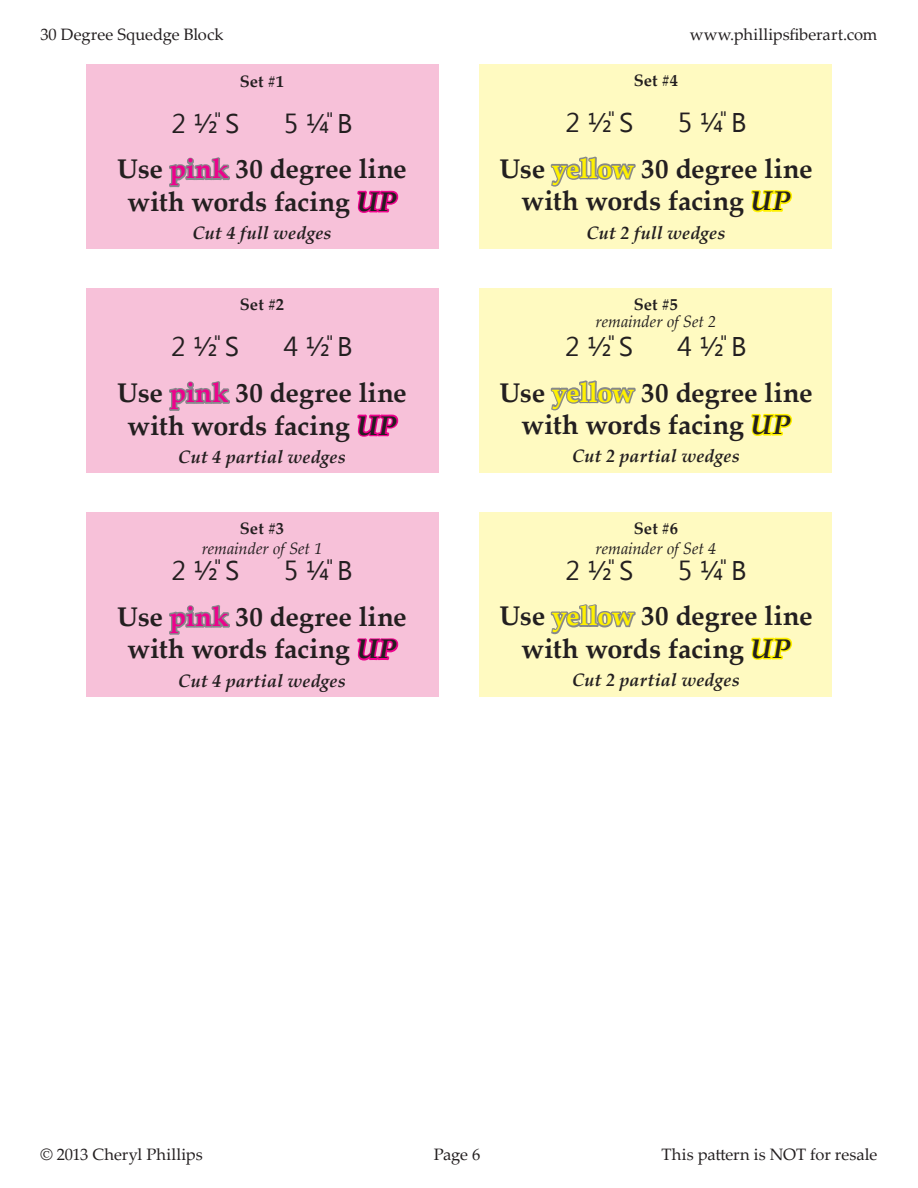
<style>
.page{position:relative;width:918px;height:1188px;background:#fff}
.page>*{position:absolute;margin:0;border:0;box-sizing:border-box;transform-origin:0 0}
.t1{font:700 27px/32.4px "Palatino Linotype";letter-spacing:-.005em;color:#231f20;text-align:center}
.t2{font:27px "Ebrima";color:#231f20}
.t3{font:italic 700 18px "Palatino Linotype";letter-spacing:.005em;color:#231f20}
.t4{font:16.5px "Palatino Linotype";letter-spacing:-.005em;color:#231f20}
.t5{font:italic 16.5px "Palatino Linotype";letter-spacing:-.005em;color:#231f20}
.t6{font:700 16.5px "Palatino Linotype";letter-spacing:.005em;color:#231f20}
.s1{color:#ed028c}
.s2{font-style:italic}
.s3{color:#fff101}
</style>
<div class="page">
<div style="left:480px;top:65px;width:352px;height:184px;background:#fffac1"></div>
<div style="left:480px;top:289px;width:352px;height:184px;background:#fffac1"></div>
<div style="left:480px;top:512px;width:352px;height:185px;background:#fffac1"></div>
<svg style="left:549px;top:64px;width:89px;height:123px"></svg>
<svg style="left:751px;top:190px;width:42px;height:23px"></svg>
<svg style="left:549px;top:288px;width:89px;height:123px"></svg>
<svg style="left:751px;top:413px;width:42px;height:23px"></svg>
<svg style="left:550px;top:604px;width:86px;height:31px"></svg>
<svg style="left:751px;top:637px;width:42px;height:23px"></svg>
<div style="left:86px;top:65px;width:352px;height:184px;background:#f7c1d9"></div>
<div style="left:86px;top:512px;width:352px;height:185px;background:#f7c1d9"></div>
<div style="left:86px;top:289px;width:352px;height:184px;background:#f7c1d9"></div>
<svg style="left:357px;top:190px;width:42px;height:23px"></svg>
<svg style="left:357px;top:638px;width:42px;height:23px"></svg>
<svg style="left:168px;top:64px;width:65px;height:571px"></svg>
<svg style="left:357px;top:414px;width:42px;height:23px"></svg>
<p class="t4" style="left:40px;top:22px;width:185px">30 Degree Squedge Block</p>
<p class="t4" style="left:690px;top:23px;width:189px">www.phillipsfiberart.com</p>
<p class="t6" style="left:240px;top:69px;width:46px">Set #1</p>
<p class="t6" style="left:634px;top:69px;width:46px">Set #4</p>
<p class="t2" style="left:172px;top:104px;width:69px">2 ½̎ S</p>
<p class="t2" style="left:284px;top:104px;width:70px">5 ¼̎ B</p>
<p class="t1" style="left:117px;top:152px;width:291px">Use <span class="s1">pink</span> 30 degree line with words facing <span class="s2">UP</span></p>
<p class="t3" style="left:193px;top:220px;width:141px">Cut 4 full wedges</p>
<p class="t2" style="left:565px;top:103px;width:69px">2 ½̎ S</p>
<p class="t2" style="left:678px;top:103px;width:70px">5 ¼̎ B</p>
<p class="t1" style="left:499px;top:151px;width:315px">Use <span class="s3">yellow</span> 30 degree line with words facing <span class="s2">UP</span></p>
<p class="t3" style="left:586px;top:220px;width:141px">Cut 2 full wedges</p>
<p class="t6" style="left:240px;top:293px;width:46px">Set #2</p>
<p class="t6" style="left:634px;top:292px;width:46px">Set #5</p>
<p class="t5" style="left:596px;top:310px;width:122px">remainder of Set 2</p>
<p class="t2" style="left:171px;top:328px;width:69px">2 ½̎ S</p>
<p class="t2" style="left:284px;top:328px;width:71px">4 ½̎ B</p>
<p class="t1" style="left:117px;top:376px;width:291px">Use <span class="s1">pink</span> 30 degree line with words facing <span class="s2">UP</span></p>
<p class="t3" style="left:178px;top:444px;width:169px">Cut 4 partial wedges</p>
<p class="t2" style="left:565px;top:327px;width:69px">2 ½̎ S</p>
<p class="t2" style="left:678px;top:327px;width:71px">4 ½̎ B</p>
<p class="t1" style="left:499px;top:375px;width:315px">Use <span class="s3">yellow</span> 30 degree line with words facing <span class="s2">UP</span></p>
<p class="t3" style="left:572px;top:443px;width:169px">Cut 2 partial wedges</p>
<p class="t6" style="left:240px;top:517px;width:46px">Set #3</p>
<p class="t6" style="left:634px;top:516px;width:46px">Set #6</p>
<p class="t5" style="left:202px;top:537px;width:122px">remainder of Set 1</p>
<p class="t2" style="left:172px;top:551px;width:69px">2 ½̎ S</p>
<p class="t2" style="left:284px;top:551px;width:70px">5 ¼̎ B</p>
<p class="t1" style="left:117px;top:600px;width:291px">Use <span class="s1">pink</span> 30 degree line with words facing <span class="s2">UP</span></p>
<p class="t3" style="left:178px;top:668px;width:169px">Cut 4 partial wedges</p>
<p class="t5" style="left:596px;top:537px;width:122px">remainder of Set 4</p>
<p class="t2" style="left:565px;top:551px;width:69px">2 ½̎ S</p>
<p class="t2" style="left:678px;top:551px;width:70px">5 ¼̎ B</p>
<p class="t1" style="left:499px;top:599px;width:315px">Use <span class="s3">yellow</span> 30 degree line with words facing <span class="s2">UP</span></p>
<p class="t3" style="left:572px;top:667px;width:169px">Cut 2 partial wedges</p>
<p class="t4" style="left:41px;top:1142px;width:164px">© 2013 Cheryl Phillips</p>
<p class="t4" style="left:434px;top:1142px;width:48px">Page 6</p>
<p class="t4" style="left:661px;top:1143px;width:218px">This pattern is NOT for resale</p>
</div>
